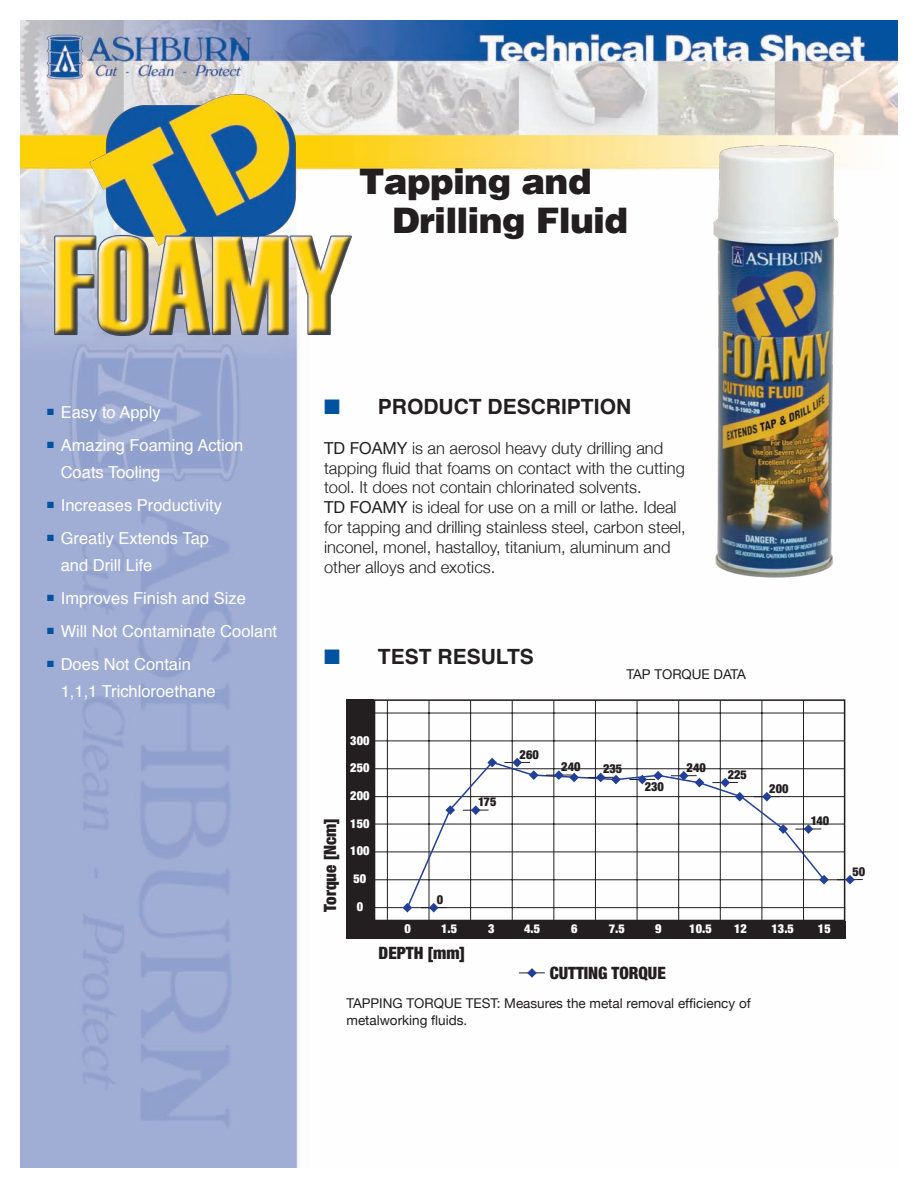
<style>
.page{position:relative;width:918px;height:1188px;background:#fff}
.page>*{position:absolute;margin:0;border:0;box-sizing:border-box;transform-origin:0 0}
.t1{font:900 36px/39px "Helvetica";letter-spacing:-.025em;color:#231f20}
.t2{font:700 21px "Helvetica";color:#231f20}
.t3{font:900 condensed 16.95px "Helvetica Neue";color:#231f20}
.t4{font:300 16.5px/19.8px "Helvetica Neue";color:#201d1e}
.t5{font:16.5px/27px "Helvetica";color:#fff}
.t6{font:13.5px/16.2px "Helvetica Neue";color:#201d1e}
.t7{font:900 condensed 12.3px "Helvetica Neue";color:#fff}
.t8{font:900 condensed 12.3px "Helvetica Neue";color:#231f20}
.s1{color:#0153a0}
.s2{font-weight:400}
</style>
<div class="page">
<img style="left:20px;top:20px;width:878px;height:1148px">
<img style="left:45px;top:81px;width:316px;height:267px">
<div style="left:346px;top:699px;width:28px;height:222px;background:#231f20"></div>
<div style="left:346px;top:921px;width:499px;height:18px;background:#231f20"></div>
<svg style="left:374px;top:699px;width:471px;height:222px"></svg>
<hr style="left:387px;top:700px;width:1px;height:221px;background:#231f20">
<hr style="left:429px;top:700px;width:1px;height:221px;background:#231f20">
<hr style="left:470px;top:700px;width:1px;height:221px;background:#231f20">
<hr style="left:512px;top:700px;width:1px;height:221px;background:#231f20">
<hr style="left:553px;top:700px;width:1px;height:221px;background:#231f20">
<hr style="left:595px;top:700px;width:1px;height:221px;background:#231f20">
<hr style="left:637px;top:700px;width:1px;height:221px;background:#231f20">
<hr style="left:678px;top:700px;width:1px;height:221px;background:#231f20">
<hr style="left:720px;top:700px;width:1px;height:221px;background:#231f20">
<hr style="left:762px;top:700px;width:1px;height:221px;background:#231f20">
<hr style="left:803px;top:700px;width:1px;height:221px;background:#231f20">
<hr style="left:373px;top:713px;width:472px;height:1px;background:#231f20">
<hr style="left:373px;top:741px;width:472px;height:1px;background:#231f20">
<hr style="left:373px;top:768px;width:472px;height:1px;background:#231f20">
<hr style="left:373px;top:796px;width:472px;height:1px;background:#231f20">
<hr style="left:373px;top:824px;width:472px;height:1px;background:#231f20">
<hr style="left:373px;top:879px;width:472px;height:1px;background:#231f20">
<hr style="left:373px;top:907px;width:472px;height:1px;background:#231f20">
<svg style="left:405px;top:761px;width:421px;height:149px"></svg>
<svg style="left:403px;top:903px;width:9px;height:9px"></svg>
<svg style="left:445px;top:805px;width:10px;height:10px"></svg>
<svg style="left:487px;top:758px;width:10px;height:9px"></svg>
<svg style="left:778px;top:824px;width:10px;height:10px"></svg>
<svg style="left:819px;top:875px;width:10px;height:9px"></svg>
<svg style="left:519px;top:968px;width:26px;height:10px"></svg>
<svg style="left:421px;top:903px;width:26px;height:9px"></svg>
<svg style="left:463px;top:805px;width:26px;height:10px"></svg>
<svg style="left:504px;top:758px;width:35px;height:22px"></svg>
<svg style="left:546px;top:770px;width:33px;height:12px"></svg>
<svg style="left:588px;top:773px;width:33px;height:11px"></svg>
<svg style="left:712px;top:778px;width:33px;height:24px"></svg>
<svg style="left:754px;top:792px;width:26px;height:10px"></svg>
<svg style="left:795px;top:824px;width:26px;height:10px"></svg>
<svg style="left:837px;top:875px;width:26px;height:10px"></svg>
<svg style="left:629px;top:771px;width:34px;height:13px"></svg>
<svg style="left:671px;top:771px;width:33px;height:16px"></svg>
<img style="left:714px;top:145px;width:125px;height:432px">
<h1 class="t1" style="left:392px;top:162px;width:238px;text-indent:-33px">Tapping and<br>Drilling Fluid</h1>
<p class="t5" style="left:47px;top:399px;width:115px"><sup>■</sup> Easy to Apply</p>
<p class="t5" style="left:61px;top:432px;width:184px;text-indent:-14px"><sup>■</sup> Amazing Foaming Action<br>Coats Tooling</p>
<p class="t5" style="left:47px;top:492px;width:176px"><sup>■</sup> Increases Productivity</p>
<p class="t5" style="left:61px;top:525px;width:150px;text-indent:-14px"><sup>■</sup> Greatly Extends Tap and Drill Life</p>
<p class="t5" style="left:47px;top:585px;width:200px"><sup>■</sup> Improves Finish and Size</p>
<p class="t5" style="left:47px;top:618px;width:231px"><sup>■</sup> Will Not Contaminate Coolant</p>
<p class="t5" style="left:61px;top:651px;width:157px;text-indent:-14px"><sup>■</sup> Does Not Contain<br>1,1,1 Trichloroethane</p>
<p class="t2" style="left:324px;top:390px;width:309px"><span class="s1">■</span> PRODUCT DESCRIPTION</p>
<p class="t4" style="left:324px;top:438px;width:363px"><span class="s2">TD FOAMY</span> is an aerosol heavy duty drilling and tapping fluid that foams on contact with the cutting tool. It does not contain chlorinated solvents.<br><span class="s2">TD FOAMY</span> is ideal for use on a mill or lathe. Ideal for tapping and drilling stainless steel, carbon steel, inconel, monel, hastalloy, titanium, aluminum and other alloys and exotics.</p>
<p class="t2" style="left:324px;top:640px;width:211px"><span class="s1">■</span> TEST RESULTS</p>
<p class="t6" style="left:627px;top:666px;width:121px">TAP TORQUE DATA</p>
<p class="t3" style="left:320px;top:912px;width:95px;rotate:-90deg">Torque [Ncm]</p>
<p class="t7" style="left:350px;top:733px;width:21px">300</p>
<p class="t7" style="left:350px;top:760px;width:21px">250</p>
<p class="t7" style="left:350px;top:788px;width:21px">200</p>
<p class="t7" style="left:350px;top:816px;width:21px">150</p>
<p class="t7" style="left:350px;top:843px;width:21px">100</p>
<p class="t7" style="left:353px;top:871px;width:14px">50</p>
<p class="t7" style="left:357px;top:899px;width:8px">0</p>
<p class="t8" style="left:437px;top:892px;width:8px">0</p>
<p class="t8" style="left:478px;top:794px;width:20px">175</p>
<p class="t8" style="left:520px;top:747px;width:21px">260</p>
<p class="t8" style="left:561px;top:759px;width:21px">240</p>
<p class="t8" style="left:603px;top:762px;width:21px">235</p>
<p class="t8" style="left:645px;top:780px;width:21px">230</p>
<p class="t8" style="left:687px;top:760px;width:21px">240</p>
<p class="t8" style="left:728px;top:767px;width:21px">225</p>
<p class="t8" style="left:769px;top:781px;width:21px">200</p>
<p class="t8" style="left:811px;top:813px;width:20px">140</p>
<p class="t7" style="left:404px;top:921px;width:8px">0</p>
<p class="t7" style="left:441px;top:921px;width:18px">1.5</p>
<p class="t7" style="left:488px;top:921px;width:8px">3</p>
<p class="t7" style="left:524px;top:921px;width:18px">4.5</p>
<p class="t7" style="left:571px;top:921px;width:8px">6</p>
<p class="t7" style="left:609px;top:921px;width:18px">7.5</p>
<p class="t7" style="left:655px;top:921px;width:8px">9</p>
<p class="t7" style="left:689px;top:921px;width:24px">10.5</p>
<p class="t7" style="left:734px;top:921px;width:14px">12</p>
<p class="t7" style="left:772px;top:921px;width:24px">13.5</p>
<p class="t7" style="left:818px;top:921px;width:14px">15</p>
<p class="t3" style="left:379px;top:942px;width:88px">DEPTH [mm]</p>
<p class="t3" style="left:550px;top:962px;width:118px">CUTTING TORQUE</p>
<p class="t6" style="left:346px;top:995px;width:406px">TAPPING TORQUE TEST: Measures the metal removal efficiency of metalworking fluids.</p>
<p class="t8" style="left:852px;top:864px;width:14px">50</p>
</div>
